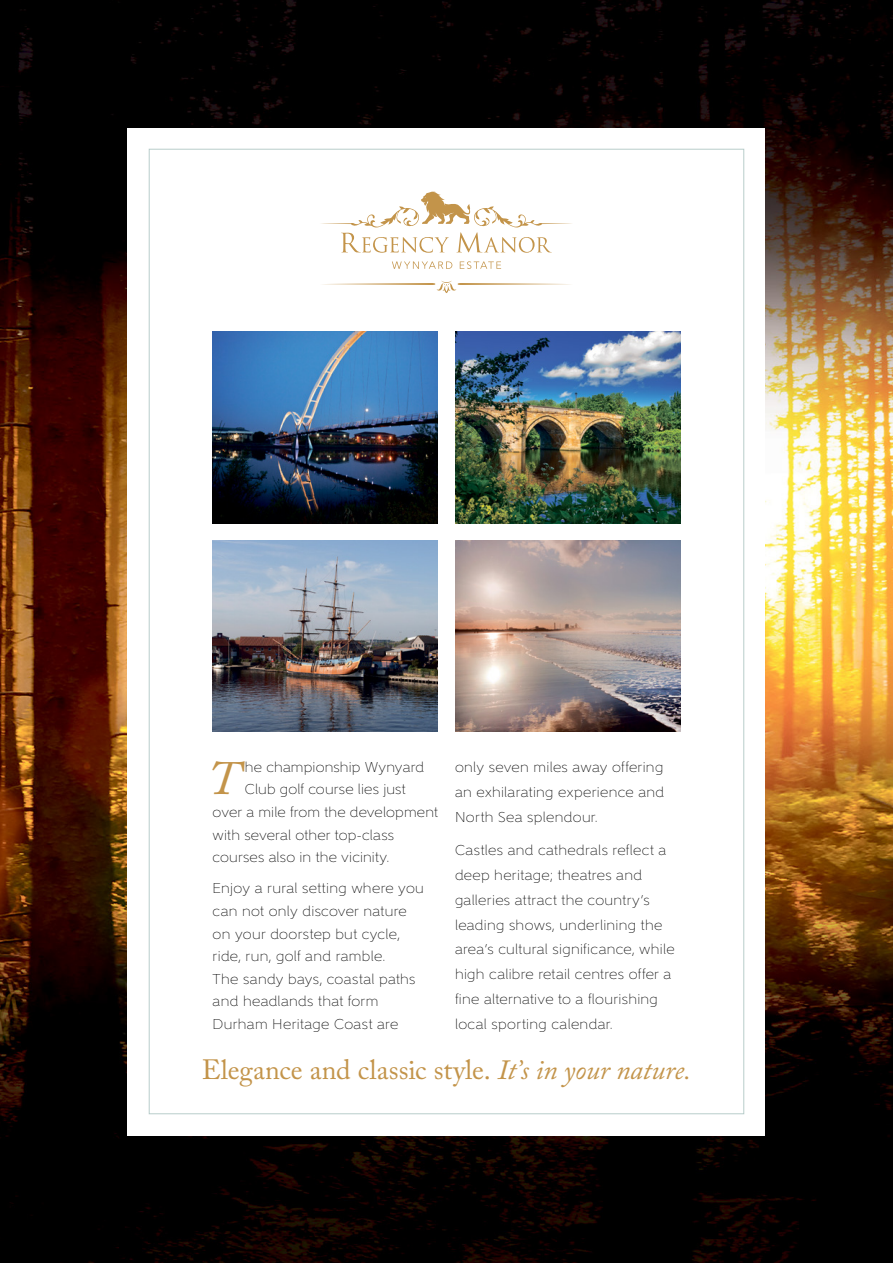
<style>
.page{position:relative;width:893px;height:1263px;background:#fff}
.page>*{position:absolute;margin:0;border:0;box-sizing:border-box;transform-origin:0 0}
.t1{font:italic 47.7px "Adobe Caslon Pro";color:#c3944a}
.t2{font:27.75px "Adobe Caslon Pro";letter-spacing:-.005em;color:#c3944a}
.t3{font:200 14.25px/24.9px "Gentleman 300";letter-spacing:.02em;color:#000}
.s1{font-style:italic}
</style>
<div class="page">
<img style="left:0;top:0;width:893px;height:1263px">
<div style="left:128px;top:128px;width:637px;height:1007px;background:#fff"></div>
<img style="left:455px;top:540px;width:225px;height:191px">
<img style="left:213px;top:540px;width:225px;height:191px">
<img style="left:455px;top:332px;width:225px;height:191px">
<img style="left:213px;top:332px;width:225px;height:191px">
<svg style="left:392px;top:261px;width:60px;height:8px"></svg>
<svg style="left:460px;top:261px;width:41px;height:8px"></svg>
<svg style="left:323px;top:280px;width:247px;height:13px"></svg>
<svg style="left:321px;top:192px;width:251px;height:61px"></svg>
<p class="t1" style="left:208px;top:750px;width:33px">T</p>
<p class="t3" style="left:245px;top:754px;width:181px">he championship Wynyard</p>
<p class="t3" style="left:245px;top:777px;width:162px">Club golf course lies just</p>
<p class="t3" style="left:213px;top:800px;width:227px">over a mile from the development</p>
<p class="t3" style="left:213px;top:822px;width:183px">with several other top-class</p>
<p class="t3" style="left:213px;top:845px;width:178px">courses also in the vicinity.</p>
<p class="t3" style="left:213px;top:877px;width:213px;line-height:22.6px">Enjoy a rural setting where you can not only discover nature on your doorstep but cycle, ride, run, golf and ramble.<br>The sandy bays, coastal paths and headlands that form<br>Durham Heritage Coast are</p>
<p class="t3" style="left:455px;top:754px;width:211px;text-align:justify">only seven miles away offering an exhilarating experience and North Sea splendour.</p>
<p class="t3" style="left:455px;top:838px;width:221px">Castles and cathedrals reflect a deep heritage; theatres and galleries attract the country’s leading shows, underlining the area’s cultural significance, while high calibre retail centres offer a fine alternative to a flourishing local sporting calendar.</p>
<p class="t2" style="left:202px;top:1053px;width:491px">Elegance and classic style. <span class="s1">It’s in your nature.</span></p>
</div>
